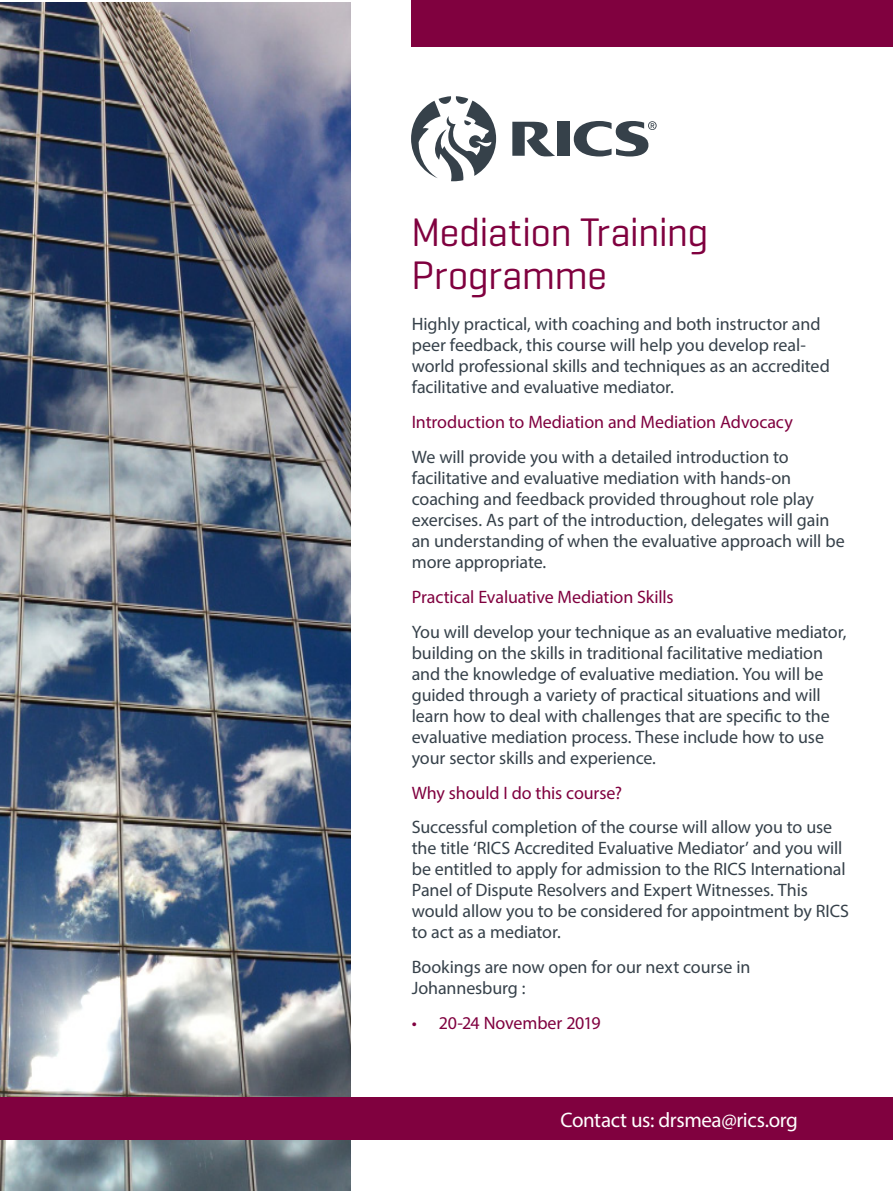
<style>
.page{position:relative;width:893px;height:1191px;background:#fff}
.page>*{position:absolute;margin:0;border:0;box-sizing:border-box;transform-origin:0 0}
.t1{font:40.5px/43.5px "Geogrotesque";letter-spacing:-.02em;color:#80013f}
.t2{font:21px "Myriad Pro";letter-spacing:-.02em;color:#fff}
.t3{font:18px/21px "Myriad Pro";letter-spacing:-.005em;color:#36414a}
.t4{font:18px "Myriad Pro";letter-spacing:-.01em;color:#80013f}
</style>
<div class="page">
<div style="left:411px;top:0;width:482px;height:47px;background:#80013f"></div>
<svg style="left:411px;top:96px;width:85px;height:85px"></svg>
<svg style="left:574px;top:121px;width:83px;height:35px"></svg>
<svg style="left:512px;top:122px;width:43px;height:34px"></svg>
<div style="left:558px;top:122px;width:12px;height:34px;background:#36414a"></div>
<img style="left:0;top:2px;width:350px;height:1189px">
<div style="left:0;top:1097px;width:893px;height:43px;background:#80013f"></div>
<p class="t1" style="left:411px;top:209px;width:299px">Mediation Training<br>Programme</p>
<p class="t3" style="left:412px;top:313px;width:420px">Highly practical, with coaching and both instructor and peer feedback, this course will help you develop real&shy;world professional skills and techniques as an accredited facilitative and evaluative mediator.</p>
<p class="t4" style="left:412px;top:410px;width:383px">Introduction to Mediation and Mediation Advocacy</p>
<p class="t3" style="left:412px;top:446px;width:434px">We will provide you with a detailed introduction to facilitative and evaluative mediation with hands-on coaching and feedback provided throughout role play exercises. As part of the introduction, delegates will gain an understanding of when the evaluative approach will be more appropriate.</p>
<p class="t4" style="left:412px;top:585px;width:263px">Practical Evaluative Mediation Skills</p>
<p class="t3" style="left:412px;top:620px;width:436px">You will develop your technique as an evaluative mediator, building on the skills in traditional facilitative mediation and the knowledge of evaluative mediation. You will be guided through a variety of practical situations and will learn how to deal with challenges that are specific to the evaluative mediation process. These include how to use your sector skills and experience.</p>
<p class="t4" style="left:412px;top:781px;width:212px">Why should I do this course?</p>
<p class="t3" style="left:412px;top:816px;width:439px">Successful completion of the course will allow you to use the title ‘RICS Accredited Evaluative Mediator’ and you will be entitled to apply for admission to the RICS International Panel of Dispute Resolvers and Expert Witnesses. This would allow you to be considered for appointment by RICS to act as a mediator.</p>
<p class="t3" style="left:412px;top:956px;width:340px">Bookings are now open for our next course in<br>Johannesburg :</p>
<p class="t4" style="left:412px;top:1012px;width:191px">• 20-24 November 2019</p>
<p class="t2" style="left:560px;top:1106px;width:239px">Contact us: drsmea@rics.org</p>
</div>
